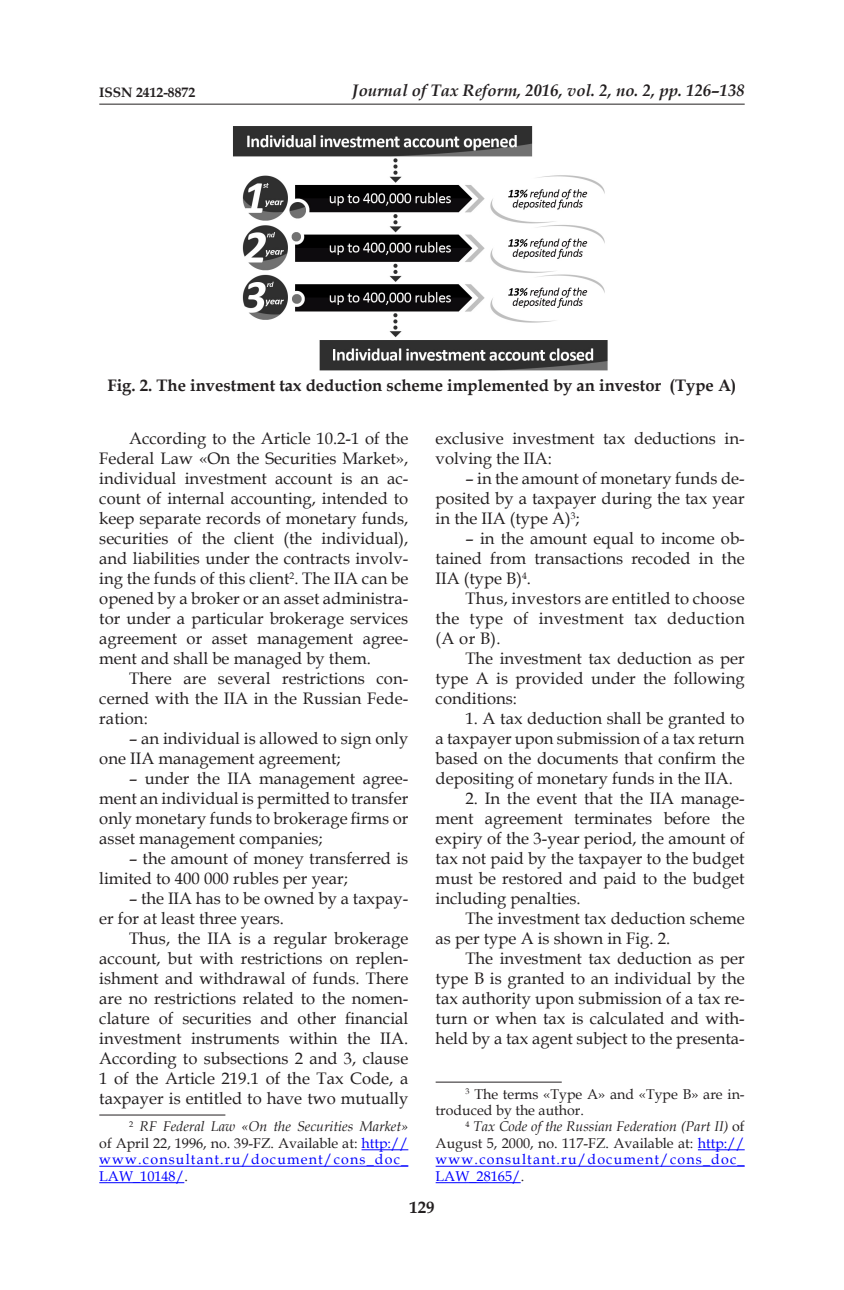
<style>
.page{position:relative;width:844px;height:1290px;background:#fff}
.page>*{position:absolute;margin:0;border:0;box-sizing:border-box;transform-origin:0 0}
.t1{font:16.62px/19.9px "Book Antiqua";color:#231f20;text-align:justify}
.t2{font:700 16.62px "Book Antiqua";color:#231f20}
.t3{font:italic 700 16.62px "Book Antiqua";color:#231f20}
.t4{font:14.17px/16.4px "Book Antiqua";letter-spacing:.08em;color:#00f;text-align:justify}
.t5{font:14.17px/16.4px "Book Antiqua";color:#231f20}
.t6{font:700 13.65px "Book Antiqua";color:#231f20}
.s1{font-style:italic;color:#231f20}
.s2{color:#231f20}
</style>
<div class="page">
<hr style="left:99px;top:104px;width:645px;height:1px;background:#231f20">
<hr style="left:99px;top:1115px;width:126px;height:1px;background:#231f20">
<hr style="left:361px;top:1149px;width:47px;height:1px;background:#00f">
<hr style="left:99px;top:1166px;width:309px;height:1px;background:#00f">
<hr style="left:99px;top:1182px;width:85px;height:1px;background:#00f">
<hr style="left:435px;top:1082px;width:126px;height:1px;background:#231f20">
<hr style="left:697px;top:1149px;width:47px;height:1px;background:#00f">
<hr style="left:435px;top:1166px;width:309px;height:1px;background:#00f">
<hr style="left:435px;top:1182px;width:85px;height:1px;background:#00f">
<img style="left:233px;top:126px;width:375px;height:245px">
<p class="t6" style="left:99px;top:83px;width:97px">ISSN 2412-8872</p>
<p class="t3" style="left:352px;top:79px;width:394px">Journal of Tax Reform, 2016, vol. 2, no. 2, pp. 126–138</p>
<p class="t2" style="left:107px;top:374px;width:630px">Fig. 2. The investment tax deduction scheme implemented by an investor (Type A)</p>
<p class="t1" style="left:99px;top:428px;width:310px;text-indent:30px">According to the Article 10.2-1 of the Federal Law «On the Securities Market», individual investment account is an ac&shy;count of internal accounting, intended to keep separate records of monetary funds, securities of the client (the individual), and liabilities under the contracts involv&shy;ing the funds of this client<sup>2</sup>. The IIA can be opened by a broker or an asset administra&shy;tor under a particular brokerage services agreement or asset management agree&shy;ment and shall be managed by them.</p>
<p class="t1" style="left:99px;top:668px;width:310px;text-indent:30px">There are several restrictions con&shy;cerned with the IIA in the Russian Fede&shy;ration:</p>
<p class="t1" style="left:99px;top:728px;width:310px;text-indent:30px">– an individual is allowed to sign only one IIA management agreement;</p>
<p class="t1" style="left:99px;top:768px;width:310px;text-indent:30px">– under the IIA management agree&shy;ment an individual is permitted to transfer only monetary funds to brokerage firms or asset management companies;</p>
<p class="t1" style="left:99px;top:848px;width:310px;text-indent:30px">– the amount of money transferred is limited to 400 000 rubles per year;</p>
<p class="t1" style="left:99px;top:888px;width:310px;text-indent:30px">– the IIA has to be owned by a taxpay&shy;er for at least three years.</p>
<p class="t1" style="left:99px;top:928px;width:310px;text-indent:30px">Thus, the IIA is a regular brokerage account, but with restrictions on replen&shy;ishment and withdrawal of funds. There are no restrictions related to the nomen&shy;clature of securities and other financial investment instruments within the IIA.<br>According to subsections 2 and 3, clause 1 of the Article 219.1 of the Tax Code, a taxpayer is entitled to have two mutually</p>
<p class="t4" style="left:99px;top:1118px;width:310px;text-indent:30px"><sup>2</sup> <span class="s1">RF Federal Law «On the Securities Market» </span><span class="s2">of April 22, 1996, no. 39-FZ. Available at:</span> http:// www.consultant.ru/document/cons_doc_ LAW_10148/<span class="s2">.</span></p>
<p class="t1" style="left:435px;top:428px;width:310px">exclusive investment tax deductions in&shy;volving the IIA:</p>
<p class="t1" style="left:435px;top:468px;width:310px;text-indent:30px">– in the amount of monetary funds de&shy;posited by a taxpayer during the tax year in the IIA (type A)<sup>3</sup>;</p>
<p class="t1" style="left:435px;top:528px;width:310px;text-indent:30px">– in the amount equal to income ob&shy;tained from transactions recoded in the IIA (type B)<sup>4</sup>.</p>
<p class="t1" style="left:435px;top:588px;width:310px;text-indent:30px">Thus, investors are entitled to choose the type of investment tax deduction (A or B).</p>
<p class="t1" style="left:435px;top:648px;width:310px;text-indent:30px">The investment tax deduction as per type A is provided under the following conditions:</p>
<p class="t1" style="left:435px;top:708px;width:310px;text-indent:30px">1. A tax deduction shall be granted to a taxpayer upon submission of a tax return based on the documents that confirm the depositing of monetary funds in the IIA.</p>
<p class="t1" style="left:435px;top:788px;width:310px;text-indent:30px">2. In the event that the IIA manage&shy;ment agreement terminates before the expiry of the 3-year period, the amount of tax not paid by the taxpayer to the budget must be restored and paid to the budget including penalties.</p>
<p class="t1" style="left:435px;top:908px;width:310px;text-indent:30px">The investment tax deduction scheme as per type A is shown in Fig. 2.</p>
<p class="t1" style="left:435px;top:948px;width:310px;text-indent:30px">The investment tax deduction as per type B is granted to an individual by the tax authority upon submission of a tax re&shy;turn or when tax is calculated and with&shy;held by a tax agent subject to the presenta-</p>
<p class="t5" style="left:435px;top:1085px;width:310px;text-indent:30px"><sup>3</sup> The terms «Type A» and «Type B» are in&shy;troduced by the author.</p>
<p class="t4" style="left:435px;top:1118px;width:310px;text-indent:30px"><sup>4</sup> <span class="s1">Tax Code of the Russian Federation (Part II)</span> <span class="s2">of August 5, 2000, no. 117-FZ. Available at:</span> http:// www.consultant.ru/document/cons_doc_ LAW_28165/<span class="s2">.</span></p>
<p class="t2" style="left:409px;top:1196px;width:26px">129</p>
</div>
